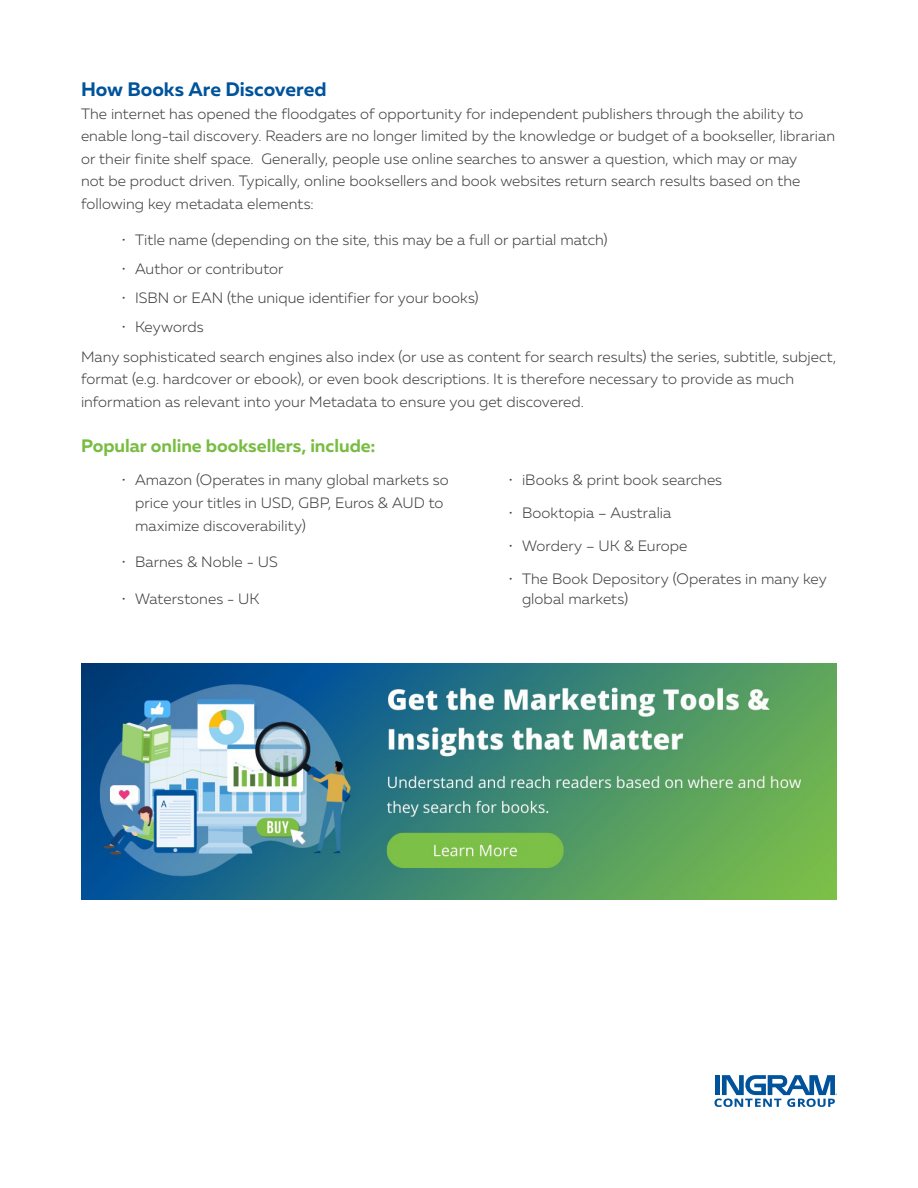
<style>
.page{position:relative;width:918px;height:1188px;background:#fff}
.page>*{position:absolute;margin:0;border:0;box-sizing:border-box;transform-origin:0 0}
.t1{font:700 19.5px "Muller";color:#00539b}
.t2{font:700 18px "Muller";color:#79bc43}
.t3{font:300 15px/22.5px "Muller";letter-spacing:.005em;color:#414042}
</style>
<div class="page">
<svg style="left:714px;top:1075px;width:123px;height:32px"></svg>
<img style="left:81px;top:663px;width:756px;height:236px">
<h1 class="t1" style="left:81px;top:77px;width:247px">How Books Are Discovered</h1>
<p class="t3" style="left:81px;top:102px;width:756px">The internet has opened the floodgates of opportunity for independent publishers through the ability to enable long-tail discovery. Readers are no longer limited by the knowledge or budget of a bookseller, librarian or their finite shelf space. Generally, people use online searches to answer a question, which may or may<br>not be product driven. Typically, online booksellers and book websites return search results based on the following key metadata elements:</p>
<p class="t3" style="left:122px;top:228px;width:488px">• Title name (depending on the site, this may be a full or partial match)</p>
<p class="t3" style="left:122px;top:257px;width:164px">• Author or contributor</p>
<p class="t3" style="left:122px;top:287px;width:359px">• ISBN or EAN (the unique identifier for your books)</p>
<p class="t3" style="left:81px;top:312px;width:757px;line-height:29.2px;text-indent:40px">• Keywords<br>Many sophisticated search engines also index (or use as content for search results) the series, subtitle, subject,</p>
<p class="t3" style="left:81px;top:368px;width:715px">format (e.g. hardcover or ebook), or even book descriptions. It is therefore necessary to provide as much information as relevant into your Metadata to ensure you get discovered.</p>
<p class="t2" style="left:81px;top:434px;width:296px">Popular online booksellers, include:</p>
<p class="t3" style="left:135px;top:468px;width:315px;line-height:23px;text-indent:-14px">• Amazon (Operates in many global markets so price your titles in USD, GBP, Euros &amp; AUD to maximize discoverability)</p>
<p class="t3" style="left:122px;top:550px;width:158px">• Barnes &amp; Noble - US</p>
<p class="t3" style="left:122px;top:587px;width:139px">• Waterstones - UK</p>
<p class="t3" style="left:508px;top:468px;width:215px">• iBooks &amp; print book searches</p>
<p class="t3" style="left:508px;top:501px;width:164px">• Booktopia – Australia</p>
<p class="t3" style="left:508px;top:534px;width:181px">• Wordery – UK &amp; Europe</p>
<p class="t3" style="left:522px;top:569px;width:306px;line-height:19.6px;text-indent:-14px">• The Book Depository (Operates in many key global markets)</p>
</div>
